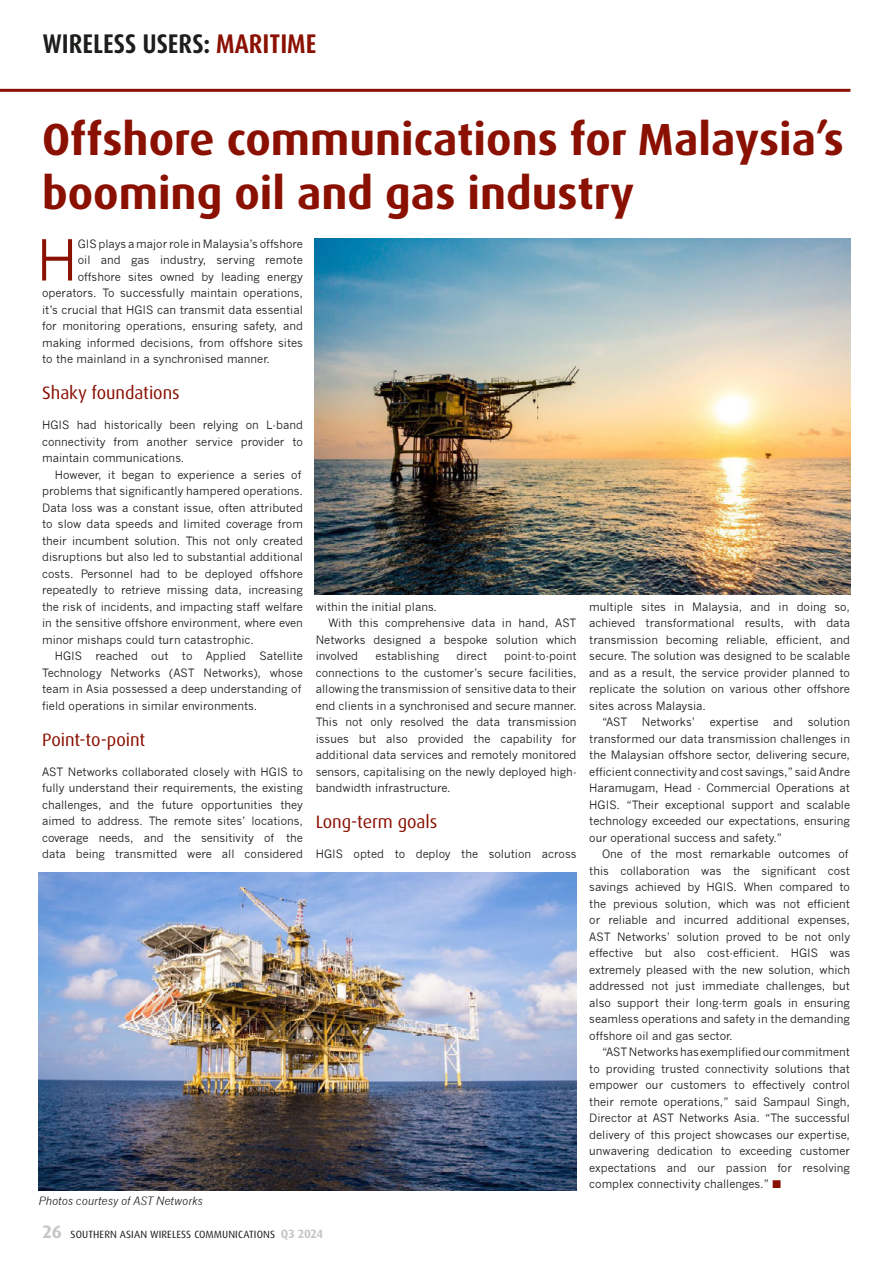
<style>
.page{position:relative;width:893px;height:1263px;background:#fff}
.page>*{position:absolute;margin:0;border:0;box-sizing:border-box;transform-origin:0 0}
.t1{font:55.8px "News Gothic";color:#8a1002}
.t2{font:700 45px/54px "Dax Pro";color:#8a1002}
.t3{font:700 condensed 27px "Dax Pro";color:#1d1d1b}
.t4{font:18px "Dax Pro";letter-spacing:-.005em;color:#8a1002}
.t5{font:11.25px/16.5px "News Gothic";color:#1d1d1b;text-align:justify}
.t6{font:italic 11.25px "News Gothic";color:#1d1d1b}
.t7{font:10.5px "Dax Pro";letter-spacing:.01em;color:#1d1d1b}
.s1{color:#8a1002}
.s2{font-weight:700;font-size:18px;color:#c6c6c6}
.s3{font-weight:700;font-size:12px;color:#c6c6c6}
</style>
<div class="page">
<hr style="left:0;top:89px;width:850px;height:3px;background:#8a1002">
<img style="left:38px;top:873px;width:538px;height:318px">
<img style="left:315px;top:238px;width:535px;height:357px">
<h3 class="t3" style="left:43px;top:26px;width:275px">WIRELESS USERS: <span class="s1">MARITIME</span></h3>
<h2 class="t2" style="left:42px;top:113px;width:803px">Offshore communications for Malaysia’s booming oil and gas industry</h2>
<h1 class="t1" style="left:36px;top:228px;width:43px">H</h1>
<p class="t5" style="left:78px;top:235px;width:227px">GIS plays a major role in Malaysia’s offshore</p>
<p class="t5" style="left:78px;top:252px;width:227px">oil and gas industry, serving remote</p>
<p class="t5" style="left:78px;top:268px;width:227px">offshore sites owned by leading energy</p>
<p class="t5" style="left:42px;top:285px;width:262px">operators. To successfully maintain operations,</p>
<p class="t5" style="left:42px;top:301px;width:262px">it’s crucial that HGIS can transmit data essential</p>
<p class="t5" style="left:42px;top:318px;width:262px">for monitoring operations, ensuring safety, and</p>
<p class="t5" style="left:42px;top:334px;width:262px">making informed decisions, from offshore sites</p>
<p class="t5" style="left:42px;top:351px;width:229px">to the mainland in a synchronised manner.</p>
<h3 class="t4" style="left:42px;top:381px;width:139px">Shaky foundations</h3>
<p class="t5" style="left:42px;top:417px;width:262px">HGIS had historically been relying on L-band connectivity from another service provider to maintain communications.</p>
<p class="t5" style="left:42px;top:466px;width:262px;text-align:left;text-indent:13px">However, it began to experience a series of problems that significantly hampered operations.<br>Data loss was a constant issue, often attributed to slow data speeds and limited coverage from their incumbent solution. This not only created disruptions but also led to substantial additional costs. Personnel had to be deployed offshore repeatedly to retrieve missing data, increasing the risk of incidents, and impacting staff welfare in the sensitive offshore environment, where even minor mishaps could turn catastrophic.</p>
<p class="t5" style="left:42px;top:648px;width:262px;text-align:left;text-indent:13px">HGIS reached out to Applied Satellite Technology Networks (AST Networks), whose team in Asia possessed a deep understanding of field operations in similar environments.</p>
<h3 class="t4" style="left:42px;top:728px;width:105px">Point-to-point</h3>
<p class="t5" style="left:42px;top:763px;width:262px">AST Networks collaborated closely with HGIS to fully understand their requirements, the existing challenges, and the future opportunities they aimed to address. The remote sites’ locations, coverage needs, and the sensitivity of the data being transmitted were all considered</p>
<p class="t5" style="left:589px;top:598px;width:262px">multiple sites in Malaysia, and in doing so,</p>
<p class="t5" style="left:589px;top:615px;width:262px">achieved transformational results, with data</p>
<p class="t5" style="left:589px;top:631px;width:262px">transmission becoming reliable, efficient, and</p>
<p class="t5" style="left:589px;top:648px;width:262px">secure. The solution was designed to be scalable</p>
<p class="t5" style="left:589px;top:664px;width:262px">and as a result, the service provider planned to</p>
<p class="t5" style="left:589px;top:681px;width:262px">replicate the solution on various other offshore</p>
<p class="t5" style="left:589px;top:697px;width:118px">sites across Malaysia.</p>
<p class="t5" style="left:602px;top:714px;width:27px">“AST</p>
<p class="t5" style="left:642px;top:714px;width:55px">Networks’</p>
<p class="t5" style="left:710px;top:714px;width:50px">expertise</p>
<p class="t5" style="left:773px;top:714px;width:21px">and</p>
<p class="t5" style="left:316px;top:598px;width:123px">within the initial plans.</p>
<p class="t5" style="left:328px;top:615px;width:250px">With this comprehensive data in hand, AST</p>
<p class="t5" style="left:316px;top:631px;width:262px">Networks designed a bespoke solution which</p>
<p class="t5" style="left:316px;top:648px;width:44px">involved</p>
<p class="t5" style="left:375px;top:648px;width:66px">establishing</p>
<p class="t5" style="left:456px;top:648px;width:32px">direct</p>
<p class="t5" style="left:316px;top:648px;width:262px;text-indent:189px">point-to-point connections to the customer’s secure facilities, allowing the transmission of sensitive data to their end clients in a synchronised and secure manner.<br>This not only resolved the data transmission issues but also provided the capability for additional data services and remotely monitored sensors, capitalising on the newly deployed high&shy;bandwidth infrastructure.</p>
<h3 class="t4" style="left:316px;top:810px;width:123px">Long-term goals</h3>
<p class="t5" style="left:316px;top:846px;width:262px">HGIS opted to deploy the solution across</p>
<p class="t5" style="left:589px;top:714px;width:262px;text-indent:218px">solution transformed our data transmission challenges in the Malaysian offshore sector, delivering secure, efficient connectivity and cost savings,” said Andre Haramugam, Head - Commercial Operations at HGIS. “Their exceptional support and scalable technology exceeded our expectations, ensuring our operational success and safety.”</p>
<p class="t5" style="left:589px;top:846px;width:262px;text-align:left;text-indent:13px">One of the most remarkable outcomes of this collaboration was the significant cost savings achieved by HGIS. When compared to the previous solution, which was not efficient or reliable and incurred additional expenses, AST Networks’ solution proved to be not only effective but also cost-efficient. HGIS was extremely pleased with the new solution, which addressed not just immediate challenges, but also support their long-term goals in ensuring seamless operations and safety in the demanding offshore oil and gas sector.</p>
<p class="t5" style="left:589px;top:1044px;width:262px;text-indent:13px">“AST Networks has exemplified our commitment to providing trusted connectivity solutions that empower our customers to effectively control their remote operations,” said Sampaul Singh, Director at AST Networks Asia. “The successful delivery of this project showcases our expertise, unwavering dedication to exceeding customer expectations and our passion for resolving complex connectivity challenges.” <span class="s1">■</span></p>
<p class="t6" style="left:38px;top:1194px;width:166px">Photos courtesy of AST Networks</p>
<p class="t7" style="left:43px;top:1227px;width:282px"><span class="s2">26</span> SOUTHERN ASIAN WIRELESS COMMUNICATIONS <span class="s3">Q3 2024</span></p>
</div>
